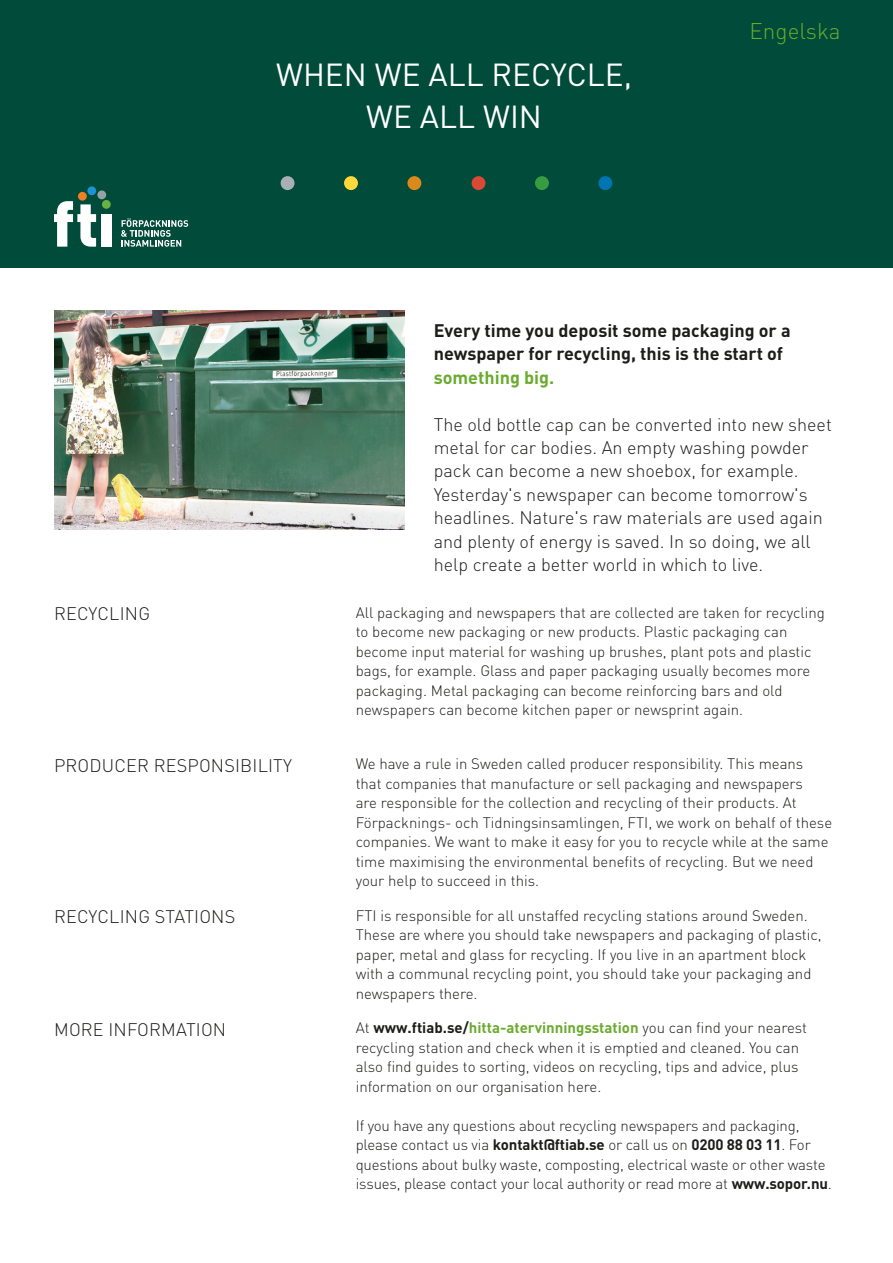
<style>
.page{position:relative;width:893px;height:1263px;background:#fff}
.page>*{position:absolute;margin:0;border:0;box-sizing:border-box;transform-origin:0 0}
.t1{font:31.5px/42px "DIN Pro";color:#fff;text-align:center}
.t2{font:300 22.5px "DIN Pro";color:#6aab2e}
.t3{font:300 18px/23.4px "DIN Pro";color:#1d1d1b}
.t4{font:700 18px/23.4px "DIN Pro";color:#1d1d1b}
.t5{font:300 15px/19.5px "DIN Pro";color:#1d1d1b}
.s1{color:#6aab2e}
.s2{font-weight:700}
.s3{font-weight:700;color:#6aab2e}
</style>
<div class="page">
<div style="left:0;top:0;width:893px;height:268px;background:#004b39"></div>
<div style="left:407px;top:176px;width:14px;height:14px;background:#db891c;border-radius:7px"></div>
<div style="left:535px;top:176px;width:14px;height:14px;background:#379c41;border-radius:7px"></div>
<div style="left:344px;top:176px;width:14px;height:14px;background:#fcda3b;border-radius:7px"></div>
<div style="left:281px;top:176px;width:14px;height:14px;background:#a8b0b6;border-radius:7px"></div>
<div style="left:472px;top:176px;width:13px;height:14px;background:#d94934;border-radius:7px"></div>
<div style="left:598px;top:176px;width:14px;height:14px;background:#0075b1;border-radius:7px"></div>
<img style="left:54px;top:310px;width:350px;height:219px">
<svg style="left:54px;top:201px;width:42px;height:46px"></svg>
<div style="left:101px;top:214px;width:11px;height:33px;background:#fff"></div>
<div style="left:78px;top:192px;width:9px;height:9px;background:#ed8023;border-radius:50%"></div>
<div style="left:87px;top:186px;width:9px;height:9px;background:#1c94d3;border-radius:50%"></div>
<div style="left:102px;top:200px;width:9px;height:9px;background:#68b244;border-radius:50%"></div>
<div style="left:97px;top:190px;width:9px;height:9px;background:#95a1a3;border-radius:50%"></div>
<svg style="left:121px;top:218px;width:67px;height:29px"></svg>
<p class="t1" style="left:276px;top:52px;width:357px">WHEN WE ALL RECYCLE,<br>WE ALL WIN</p>
<p class="t2" style="left:749px;top:16px;width:93px">Engelska</p>
<p class="t3" style="left:54px;top:601px;width:97px">RECYCLING</p>
<p class="t3" style="left:54px;top:753px;width:239px">PRODUCER RESPONSIBILITY</p>
<p class="t3" style="left:54px;top:904px;width:183px">RECYCLING STATIONS</p>
<p class="t3" style="left:54px;top:1017px;width:174px">MORE INFORMATION</p>
<p class="t4" style="left:434px;top:318px;width:358px">Every time you deposit some packaging or a newspaper for recycling, this is the start of <span class="s1">something big.</span></p>
<p class="t3" style="left:434px;top:412px;width:400px">The old bottle cap can be converted into new sheet metal for car bodies. An empty washing powder pack can become a new shoebox, for example.<br>Yesterday's newspaper can become tomorrow's headlines. Nature's raw materials are used again and plenty of energy is saved. In so doing, we all help create a better world in which to live.</p>
<p class="t5" style="left:356px;top:602px;width:471px">All packaging and newspapers that are collected are taken for recycling to become new packaging or new products. Plastic packaging can become input material for washing up brushes, plant pots and plastic bags, for example. Glass and paper packaging usually becomes more packaging. Metal packaging can become reinforcing bars and old newspapers can become kitchen paper or newsprint again.</p>
<p class="t5" style="left:356px;top:754px;width:478px">We have a rule in Sweden called producer responsibility. This means that companies that manufacture or sell packaging and newspapers<br>are responsible for the collection and recycling of their products. At Förpacknings- och Tidningsinsamlingen, FTI, we work on behalf of these companies. We want to make it easy for you to recycle while at the same time maximising the environmental benefits of recycling. But we need your help to succeed in this.</p>
<p class="t5" style="left:356px;top:905px;width:468px">FTI is responsible for all unstaffed recycling stations around Sweden.<br>These are where you should take newspapers and packaging of plastic, paper, metal and glass for recycling. If you live in an apartment block with a communal recycling point, you should take your packaging and newspapers there.</p>
<p class="t5" style="left:356px;top:1018px;width:453px">At <span class="s2">www.ftiab.se/</span><span class="s3">hitta-atervinningsstation</span> you can find your nearest recycling station and check when it is emptied and cleaned. You can also find guides to sorting, videos on recycling, tips and advice, plus information on our organisation here.</p>
<p class="t5" style="left:356px;top:1115px;width:478px">If you have any questions about recycling newspapers and packaging, please contact us via <span class="s2">kontakt@ftiab.se</span> or call us on <span class="s2">0200 88 03 11</span>. For questions about bulky waste, composting, electrical waste or other waste issues, please contact your local authority or read more at <span class="s2">www.sopor.nu</span>.</p>
</div>
